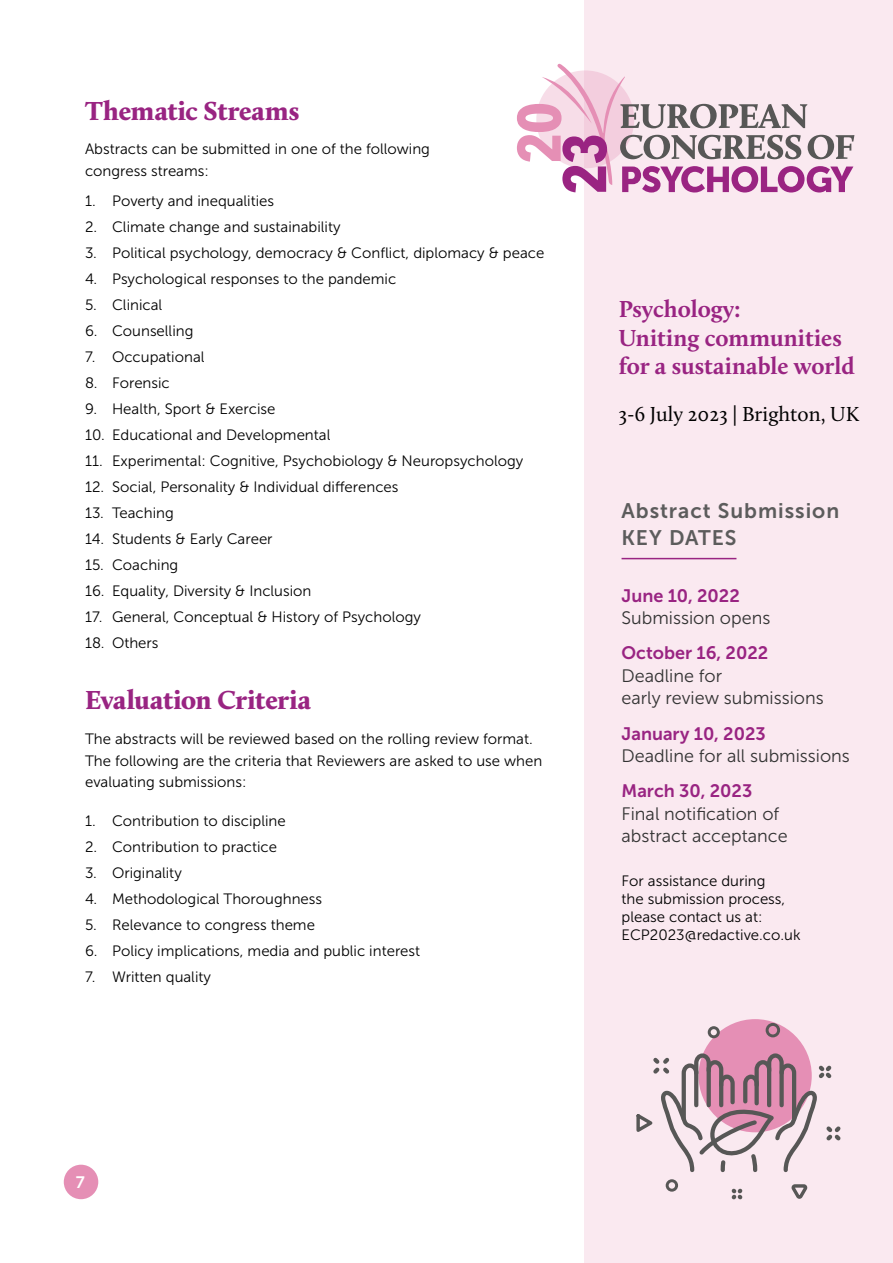
<style>
.page{position:relative;width:893px;height:1263px;background:#fff}
.page>*{position:absolute;margin:0;border:0;box-sizing:border-box;transform-origin:0 0}
.t1{font:900 27px "Calluna";letter-spacing:-.01em;color:#992482}
.t2{font:700 24px/28.8px "Calluna";color:#992482}
.t3{font:21px/27px "Museo Sans 700";letter-spacing:.045em;color:#5c5c5c}
.t4{font:21px "Calluna";color:#000}
.t5{font:18px/22.5px "Museo Sans 300";color:#333}
.t6{font:18px "Museo Sans 700";color:#992482}
.t7{font:16.5px "Museo Sans 700";color:#fff}
.t8{font:15px/18px "Museo Sans 300";color:#000}
</style>
<div class="page">
<div style="left:64px;top:1165px;width:34px;height:34px;background:#e58fb5;border-radius:50%"></div>
<div style="left:584px;top:0;width:309px;height:1263px;background:#fae9f0"></div>
<div style="left:698px;top:1019px;width:114px;height:113px;background:#e58fb5;border-radius:50%"></div>
<svg style="left:766px;top:1023px;width:14px;height:14px"></svg>
<svg style="left:708px;top:1026px;width:12px;height:12px"></svg>
<svg style="left:636px;top:1051px;width:204px;height:148px"></svg>
<svg style="left:517px;top:64px;width:337px;height:128px"></svg>
<hr style="left:621px;top:558px;width:115px;height:1px;background:#992482">
<h1 class="t1" style="left:85px;top:94px;width:216px">Thematic Streams</h1>
<p class="t8" style="left:85px;top:138px;width:346px;line-height:21.8px">Abstracts can be submitted in one of the following congress streams:</p>
<p class="t8" style="left:85px;top:192px;width:191px">1. Poverty and inequalities</p>
<p class="t8" style="left:85px;top:218px;width:257px">2. Climate change and sustainability</p>
<p class="t8" style="left:85px;top:244px;width:461px">3. Political psychology, democracy &amp; Conflict, diplomacy &amp; peace</p>
<p class="t8" style="left:85px;top:270px;width:313px">4. Psychological responses to the pandemic</p>
<p class="t8" style="left:85px;top:296px;width:79px">5. Clinical</p>
<p class="t8" style="left:85px;top:322px;width:110px">6. Counselling</p>
<p class="t8" style="left:85px;top:348px;width:121px">7. Occupational</p>
<p class="t8" style="left:85px;top:374px;width:86px">8. Forensic</p>
<p class="t8" style="left:85px;top:400px;width:192px">9. Health, Sport &amp; Exercise</p>
<p class="t8" style="left:85px;top:426px;width:247px">10. Educational and Developmental</p>
<p class="t8" style="left:85px;top:452px;width:440px">11. Experimental: Cognitive, Psychobiology &amp; Neuropsychology</p>
<p class="t8" style="left:85px;top:478px;width:315px">12. Social, Personality &amp; Individual differences</p>
<p class="t8" style="left:85px;top:504px;width:90px">13. Teaching</p>
<p class="t8" style="left:85px;top:530px;width:189px">14. Students &amp; Early Career</p>
<p class="t8" style="left:85px;top:556px;width:95px">15. Coaching</p>
<p class="t8" style="left:85px;top:582px;width:228px">16. Equality, Diversity &amp; Inclusion</p>
<p class="t8" style="left:85px;top:608px;width:337px">17. General, Conceptual &amp; History of Psychology</p>
<p class="t8" style="left:85px;top:634px;width:75px">18. Others</p>
<h1 class="t1" style="left:85px;top:683px;width:228px">Evaluation Criteria</h1>
<p class="t8" style="left:85px;top:728px;width:459px;line-height:21.8px">The abstracts will be reviewed based on the rolling review format.<br>The following are the criteria that Reviewers are asked to use when evaluating submissions:</p>
<p class="t8" style="left:85px;top:812px;width:202px">1. Contribution to discipline</p>
<p class="t8" style="left:85px;top:838px;width:194px">2. Contribution to practice</p>
<p class="t8" style="left:85px;top:864px;width:98px">3. Originality</p>
<p class="t8" style="left:85px;top:890px;width:239px">4. Methodological Thoroughness</p>
<p class="t8" style="left:85px;top:916px;width:231px">5. Relevance to congress theme</p>
<p class="t8" style="left:85px;top:942px;width:337px">6. Policy implications, media and public interest</p>
<p class="t8" style="left:85px;top:968px;width:127px">7. Written quality</p>
<h2 class="t2" style="left:619px;top:294px;width:238px">Psychology:<br>Uniting communities for a sustainable world</h2>
<h3 class="t4" style="left:619px;top:401px;width:242px">3-6 July 2023 | Brighton, UK</h3>
<h3 class="t3" style="left:621px;top:497px;width:219px">Abstract Submission<br>KEY DATES</h3>
<p class="t6" style="left:621px;top:585px;width:120px">June 10, 2022</p>
<p class="t5" style="left:621px;top:607px;width:150px">Submission opens</p>
<p class="t6" style="left:621px;top:643px;width:148px">October 16, 2022</p>
<p class="t5" style="left:621px;top:664px;width:204px">Deadline for<br>early review submissions</p>
<p class="t6" style="left:621px;top:723px;width:146px">January 10, 2023</p>
<p class="t5" style="left:621px;top:745px;width:230px">Deadline for all submissions</p>
<p class="t6" style="left:621px;top:781px;width:132px">March 30, 2023</p>
<p class="t5" style="left:621px;top:803px;width:168px">Final notification of abstract acceptance</p>
<p class="t8" style="left:621px;top:872px;width:181px">For assistance during<br>the submission process, please contact us at:<br>ECP2023@redactive.co.uk</p>
<p class="t7" style="left:76px;top:1173px;width:10px">7</p>
</div>
